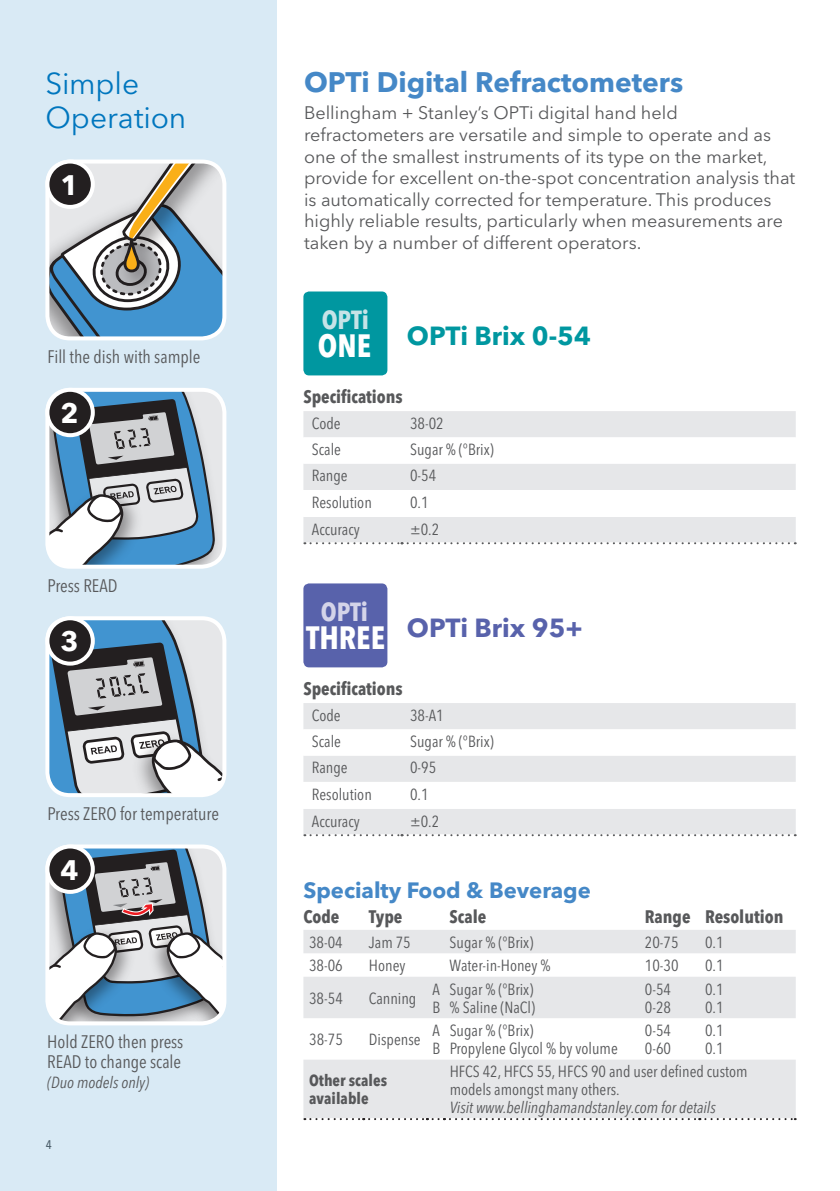
<style>
.page{position:relative;width:840px;height:1191px;background:#fff}
.page>*{position:absolute;margin:0;border:0;box-sizing:border-box;transform-origin:0 0}
.t1{font:700 condensed 32px "Avenir Next LT Pro";color:#fff}
.t2{font:30px/34px "Avenir Next LT Pro";letter-spacing:-.005em;color:#0076be}
.t3{font:700 28px "Avenir Next LT Pro";color:#4588c7}
.t4{font:700 28px "Avenir Next LT Pro";color:#fff}
.t5{font:700 26px "Avenir Next LT Pro";color:#0097a0}
.t6{font:700 26px "Avenir Next LT Pro";color:#5862ab}
.t7{font:700 condensed 26px "Avenir Next LT Pro";color:#c6e3e7}
.t8{font:700 condensed 26px "Avenir Next LT Pro";color:#d4d4e9}
.t9{font:700 22px "Avenir Next LT Pro";color:#4588c7}
.t10{font:18px/21.6px "Avenir Next LT Pro";color:#57585a}
.t11{font:condensed 18px/20px "Avenir Next LT Pro";color:#57585a}
.t12{font:700 condensed 18px "Avenir Next LT Pro";color:#57585a}
.t13{font:condensed 16px/18px "Avenir Next LT Pro";color:#57585a}
.t14{font:italic condensed 16px "Avenir Next LT Pro";color:#57585a}
.t15{font:700 condensed 16px/18px "Avenir Next LT Pro";color:#57585a}
</style>
<div class="page">
<div style="left:0;top:0;width:276px;height:1191px;background:#d9eaf5"></div>
<svg style="left:50px;top:164px;width:174px;height:173px"></svg>
<div style="left:45px;top:159px;width:181px;height:181px;border:4px solid #fff;border-radius:23px"></div>
<div style="left:47px;top:161px;width:46px;height:46px;background:#231f20;border-radius:50%"></div>
<div style="left:45px;top:159px;width:50px;height:50px;border:4px solid #fff;border-radius:50%"></div>
<img style="left:215px;top:391px;width:9px;height:174px">
<svg style="left:50px;top:393px;width:165px;height:173px"></svg>
<div style="left:45px;top:388px;width:181px;height:180px;border:4px solid #fff;border-radius:23px"></div>
<div style="left:47px;top:390px;width:46px;height:45px;background:#231f20;border-radius:50%"></div>
<div style="left:45px;top:388px;width:50px;height:49px;border:4px solid #fff;border-radius:50%"></div>
<svg style="left:50px;top:849px;width:174px;height:173px;background:#98a7b4"></svg>
<div style="left:45px;top:844px;width:181px;height:181px;border:4px solid #fff;border-radius:23px"></div>
<div style="left:47px;top:846px;width:46px;height:46px;background:#231f20;border-radius:50%"></div>
<div style="left:45px;top:844px;width:50px;height:50px;border:4px solid #fff;border-radius:50%"></div>
<svg style="left:50px;top:621px;width:173px;height:171px"></svg>
<div style="left:45px;top:616px;width:181px;height:181px;border:4px solid #fff;border-radius:23px"></div>
<div style="left:47px;top:618px;width:46px;height:45px;background:#231f20;border-radius:50%"></div>
<div style="left:45px;top:616px;width:50px;height:49px;border:4px solid #fff;border-radius:50%"></div>
<div style="left:303px;top:291px;width:84px;height:84px;background:#0097a0;border-radius:6px"></div>
<div style="left:303px;top:411px;width:492px;height:132px;background:#e6e7e9"></div>
<svg style="left:303px;top:437px;width:492px;height:80px"></svg>
<svg style="left:304px;top:542px;width:491px;height:2px"></svg>
<div style="left:303px;top:583px;width:84px;height:84px;background:#5862ab;border-radius:6px"></div>
<div style="left:303px;top:703px;width:492px;height:132px;background:#e6e7e9"></div>
<svg style="left:303px;top:729px;width:492px;height:80px"></svg>
<svg style="left:304px;top:834px;width:491px;height:2px"></svg>
<svg style="left:303px;top:930px;width:492px;height:189px;fill:#e6e7e9"></svg>
<svg style="left:304px;top:1118px;width:491px;height:2px"></svg>
<h2 class="t2" style="left:45px;top:66px;width:142px">Simple<br>Operation</h2>
<h3 class="t4" style="left:60px;top:168px;width:20px">1</h3>
<p class="t11" style="left:48px;top:347px;width:154px">Fill the dish with sample</p>
<h3 class="t4" style="left:60px;top:396px;width:20px">2</h3>
<p class="t11" style="left:48px;top:575px;width:71px">Press READ</p>
<h3 class="t4" style="left:60px;top:624px;width:20px">3</h3>
<p class="t11" style="left:47px;top:804px;width:173px">Press ZERO for temperature</p>
<h3 class="t4" style="left:60px;top:852px;width:20px">4</h3>
<p class="t11" style="left:47px;top:1031px;width:138px">Hold ZERO then press<br>READ to change scale</p>
<p class="t14" style="left:47px;top:1073px;width:103px">(Duo models only)</p>
<p class="t13" style="left:45px;top:1134px;width:8px">4</p>
<h3 class="t3" style="left:304px;top:65px;width:380px">OPTi Digital Refractometers</h3>
<p class="t10" style="left:304px;top:102px;width:492px">Bellingham + Stanley’s OPTi digital hand held refractometers are versatile and simple to operate and as one of the smallest instruments of its type on the market, provide for excellent on-the-spot concentration analysis that is automatically corrected for temperature. This produces highly reliable results, particularly when measurements are taken by a number of different operators.</p>
<h3 class="t7" style="left:321px;top:304px;width:49px">OPTi</h3>
<h1 class="t1" style="left:317px;top:326px;width:55px">ONE</h1>
<h3 class="t5" style="left:406px;top:320px;width:185px">OPTi Brix 0-54</h3>
<p class="t12" style="left:303px;top:386px;width:101px">Specifications</p>
<p class="t13" style="left:312px;top:414px;width:30px">Code</p>
<p class="t13" style="left:410px;top:414px;width:35px">38-02</p>
<p class="t13" style="left:312px;top:440px;width:31px">Scale</p>
<p class="t13" style="left:410px;top:440px;width:85px">Sugar % (°Brix)</p>
<p class="t13" style="left:312px;top:467px;width:37px">Range</p>
<p class="t13" style="left:410px;top:467px;width:28px">0-54</p>
<p class="t13" style="left:312px;top:493px;width:61px">Resolution</p>
<p class="t13" style="left:410px;top:493px;width:20px">0.1</p>
<p class="t13" style="left:312px;top:520px;width:49px">Accuracy</p>
<p class="t13" style="left:410px;top:520px;width:31px">±0.2</p>
<h3 class="t8" style="left:321px;top:596px;width:49px">OPTi</h3>
<h1 class="t1" style="left:306px;top:618px;width:80px">THREE</h1>
<h3 class="t6" style="left:406px;top:612px;width:177px">OPTi Brix 95+</h3>
<p class="t12" style="left:303px;top:677px;width:101px">Specifications</p>
<p class="t13" style="left:312px;top:706px;width:30px">Code</p>
<p class="t13" style="left:410px;top:706px;width:35px">38-A1</p>
<p class="t13" style="left:312px;top:732px;width:31px">Scale</p>
<p class="t13" style="left:410px;top:732px;width:85px">Sugar % (°Brix)</p>
<p class="t13" style="left:312px;top:758px;width:37px">Range</p>
<p class="t13" style="left:410px;top:758px;width:28px">0-95</p>
<p class="t13" style="left:312px;top:785px;width:61px">Resolution</p>
<p class="t13" style="left:410px;top:785px;width:20px">0.1</p>
<p class="t13" style="left:312px;top:812px;width:49px">Accuracy</p>
<p class="t13" style="left:410px;top:812px;width:31px">±0.2</p>
<h3 class="t9" style="left:303px;top:876px;width:289px">Specialty Food &amp; Beverage</h3>
<p class="t12" style="left:303px;top:905px;width:37px">Code</p>
<p class="t12" style="left:369px;top:905px;width:35px">Type</p>
<p class="t12" style="left:449px;top:905px;width:38px">Scale</p>
<p class="t12" style="left:644px;top:905px;width:140px">Range Resolution</p>
<p class="t13" style="left:309px;top:933px;width:35px">38-04</p>
<p class="t13" style="left:369px;top:933px;width:43px">Jam 75</p>
<p class="t13" style="left:449px;top:933px;width:85px">Sugar % (°Brix)</p>
<p class="t13" style="left:644px;top:933px;width:35px">20-75</p>
<p class="t13" style="left:704px;top:933px;width:20px">0.1</p>
<p class="t13" style="left:309px;top:956px;width:35px">38-06</p>
<p class="t13" style="left:369px;top:956px;width:38px">Honey</p>
<p class="t13" style="left:449px;top:956px;width:102px">Water-in-Honey %</p>
<p class="t13" style="left:644px;top:956px;width:35px">10-30</p>
<p class="t13" style="left:704px;top:956px;width:20px">0.1</p>
<p class="t13" style="left:309px;top:989px;width:35px">38-54</p>
<p class="t13" style="left:369px;top:989px;width:49px">Canning</p>
<p class="t13" style="left:432px;top:980px;width:9px">A<br>B</p>
<p class="t13" style="left:449px;top:980px;width:87px">Sugar % (°Brix) % Saline (NaCl)</p>
<p class="t13" style="left:644px;top:980px;width:28px">0-54<br>0-28</p>
<p class="t13" style="left:704px;top:980px;width:20px">0.1<br>0.1</p>
<p class="t13" style="left:309px;top:1030px;width:35px">38-75</p>
<p class="t13" style="left:369px;top:1030px;width:53px">Dispense</p>
<p class="t13" style="left:432px;top:1021px;width:9px">A<br>B</p>
<p class="t13" style="left:449px;top:1021px;width:170px">Sugar % (°Brix)<br>Propylene Glycol % by volume</p>
<p class="t13" style="left:644px;top:1021px;width:28px">0-54<br>0-60</p>
<p class="t13" style="left:704px;top:1021px;width:20px">0.1<br>0.1</p>
<p class="t15" style="left:309px;top:1071px;width:79px">Other scales available</p>
<p class="t13" style="left:449px;top:1062px;width:299px">HFCS 42, HFCS 55, HFCS 90 and user defined custom models amongst many others.</p>
<p class="t14" style="left:449px;top:1098px;width:267px">Visit www.bellinghamandstanley.com for details</p>
</div>
